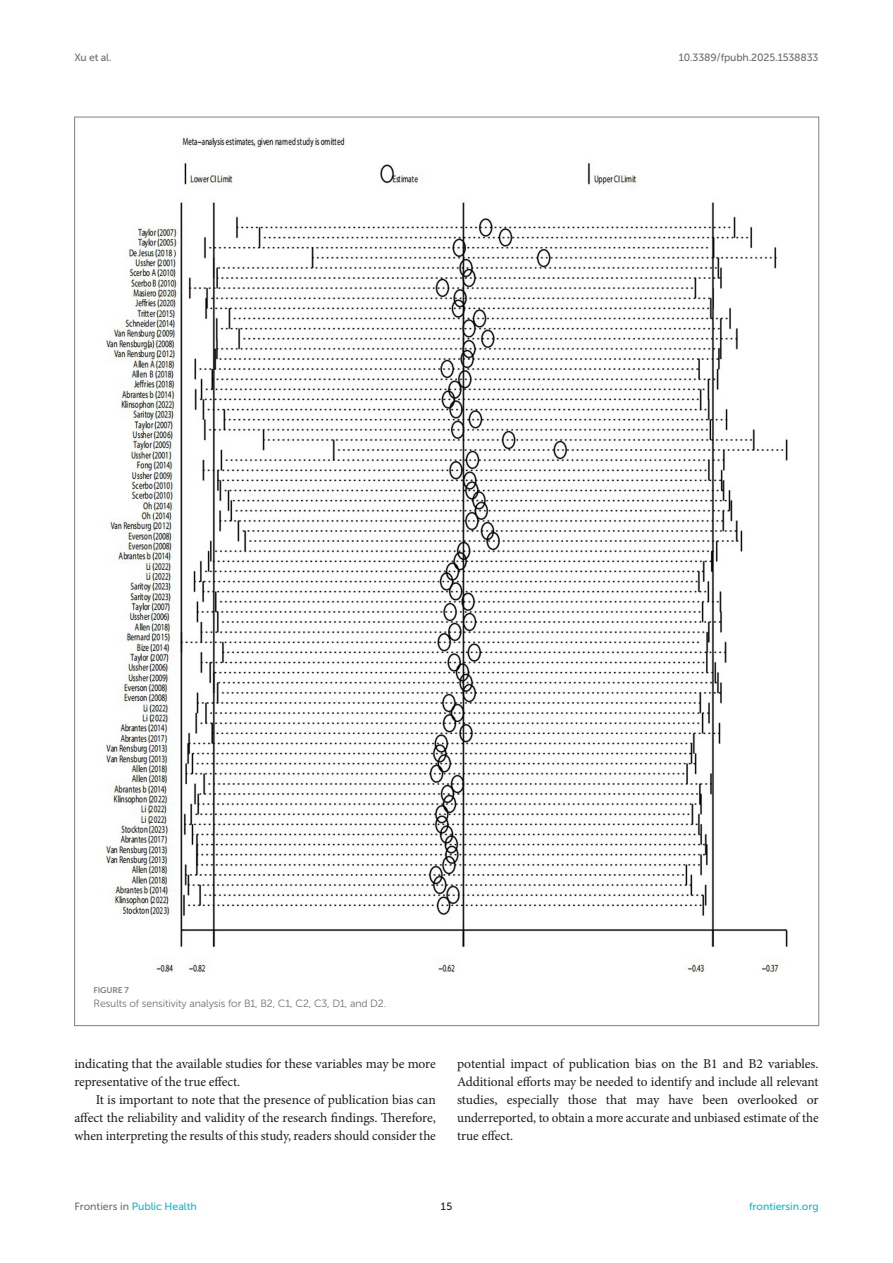
<style>
.page{position:relative;width:893px;height:1263px;background:#fff}
.page>*{position:absolute;margin:0;border:0;box-sizing:border-box;transform-origin:0 0}
.TEXT{font:13.5px/18px "Minion Pro";letter-spacing:-.005em;color:#1b1c1b;text-align:justify}
.FIG_LEG{font:10.5px "Museo Sans 300";letter-spacing:-.01em;color:#706f70}
.t1{font:10.5px "Museo Sans 500";color:#1db5c3}
.t2{font:10.5px "Museo Sans 500";letter-spacing:-.015em;color:#706f70}
.t3{font:10.5px "Museo Sans 500";color:#1b1c1b}
.FIG_HD{font:8.25px "Museo Sans 700";letter-spacing:-.01em;color:#7e7f7f}
.s1{color:#706f70}
</style>
<div class="page">
<img style="left:105px;top:137px;width:683px;height:835px">
<p class="t2" style="left:74px;top:51px;width:39px">Xu et al.</p>
<p class="t2" style="left:679px;top:51px;width:141px">10.3389/fpubh.2025.1538833</p>
<p class="FIG_HD" style="left:94px;top:986px;width:37px">FIGURE 7</p>
<p class="FIG_LEG" style="left:94px;top:997px;width:294px">Results of sensitivity analysis for B1, B2, C1, C2, C3, D1, and D2.</p>
<p class="TEXT" style="left:74px;top:1055px;width:363px">indicating that the available studies for these variables may be more representative of the true effect.</p>
<p class="TEXT" style="left:74px;top:1091px;width:363px;text-indent:21px">It is important to note that the presence of publication bias can affect the reliability and validity of the research findings. Therefore, when interpreting the results of this study, readers should consider the</p>
<p class="TEXT" style="left:457px;top:1055px;width:363px">potential impact of publication bias on the B1 and B2 variables.<br>Additional efforts may be needed to identify and include all relevant studies, especially those that may have been overlooked or underreported, to obtain a more accurate and unbiased estimate of the true effect.</p>
<p class="t1" style="left:74px;top:1200px;width:124px"><span class="s1">Frontiers in</span> Public Health</p>
<p class="t3" style="left:441px;top:1200px;width:13px">15</p>
<p class="t1" style="left:749px;top:1200px;width:71px">frontiersin.org</p>
</div>
